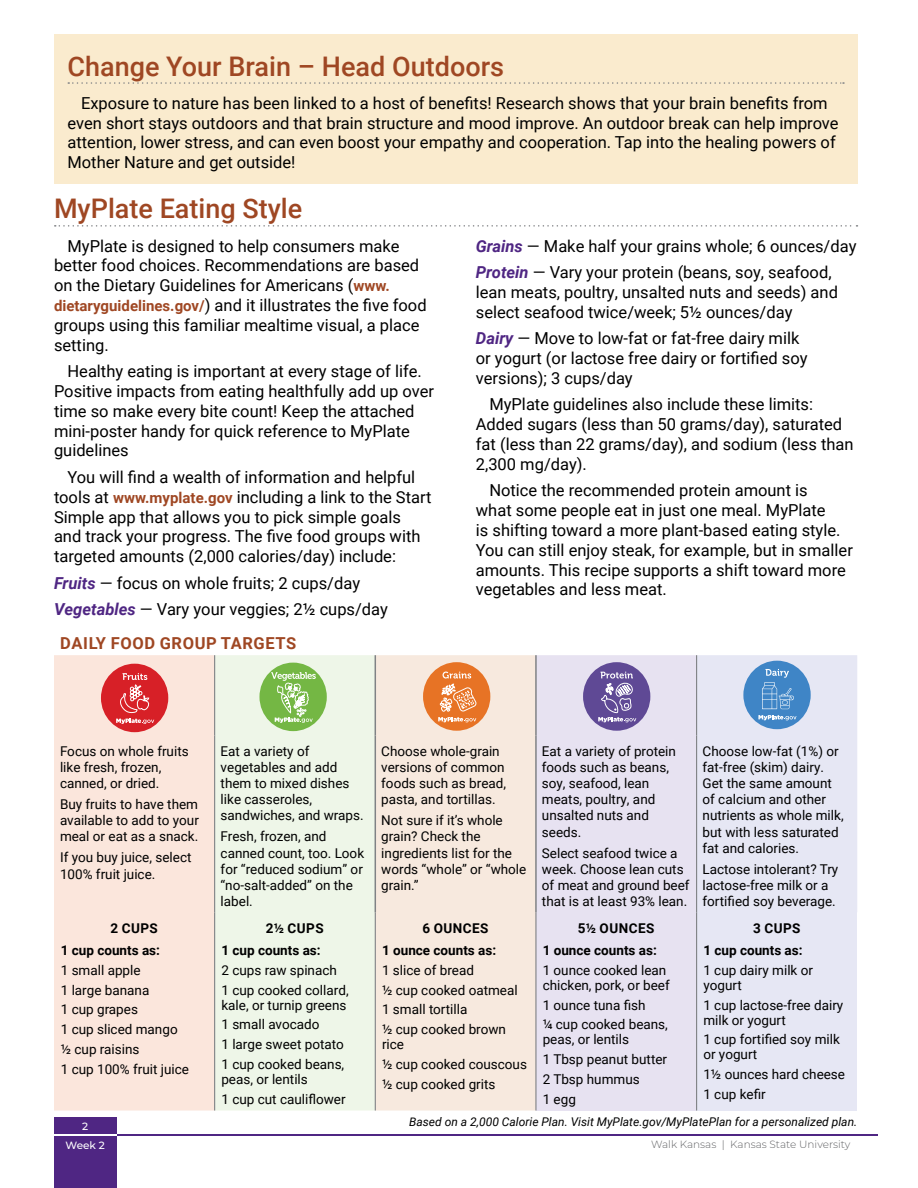
<style>
.page{position:relative;width:918px;height:1188px;background:#fff}
.page>*{position:absolute;margin:0;border:0;box-sizing:border-box;transform-origin:0 0}
.Headings{font:500 27px "Roboto";color:#9f4723}
.Body{font:16.5px/19.8px "Roboto";color:#000}
.Numbers{font:700 16.5px "Roboto";letter-spacing:.035em;color:#9f4723}
.BlueZone{font:13.5px/16.2px "Roboto";color:#000}
.BlueZone-2{font:700 13.5px "Roboto";color:#000}
.Lifestyle_-_All_Caps{font:700 13.5px "Roboto";letter-spacing:.035em;color:#000}
.BlueZone-3{font:italic 12px "Roboto";color:#000}
.t1{font:300 10.5px "Montserrat";color:#636466}
.t2{font:500 10.5px/19.4px "Montserrat";color:#fff;text-align:center}
.s1{font-weight:700;font-size:15px;color:#9f4723}
.s2{font-weight:700;font-style:italic;color:#4f2683}
</style>
<div class="page">
<div style="left:54px;top:1117px;width:62px;height:71px;background:#4f2683"></div>
<hr style="left:116px;top:1134px;width:762px;height:1px;background:#4f2683">
<hr style="left:54px;top:1134px;width:62px;height:1px;background:#fff">
<div style="left:54px;top:655px;width:160px;height:456px;background:#fbe6dc"></div>
<div style="left:215px;top:655px;width:160px;height:456px;background:#eef6e8"></div>
<div style="left:376px;top:655px;width:159px;height:456px;background:#f7e9de"></div>
<div style="left:536px;top:912px;width:161px;height:199px;background:#e7e2f1"></div>
<div style="left:697px;top:912px;width:160px;height:199px;background:#e6e7f4"></div>
<hr style="left:214px;top:655px;width:1px;height:81px;background:#808285">
<hr style="left:214px;top:736px;width:1px;height:176px;background:#808285">
<hr style="left:214px;top:912px;width:1px;height:199px;background:#808285">
<hr style="left:375px;top:655px;width:1px;height:81px;background:#808285">
<hr style="left:535px;top:655px;width:2px;height:81px;background:#808285">
<hr style="left:375px;top:736px;width:1px;height:176px;background:#808285">
<hr style="left:535px;top:736px;width:2px;height:176px;background:#808285">
<hr style="left:375px;top:912px;width:1px;height:199px;background:#808285">
<hr style="left:535px;top:912px;width:2px;height:199px;background:#808285">
<hr style="left:696px;top:912px;width:1px;height:199px;background:#808285">
<div style="left:101px;top:664px;width:67px;height:68px;background:#d72027;border-radius:50%"></div>
<svg style="left:116px;top:673px;width:38px;height:51px"></svg>
<div style="left:259px;top:663px;width:68px;height:68px;background:#74b744;border-radius:50%"></div>
<svg style="left:271px;top:672px;width:45px;height:51px"></svg>
<div style="left:423px;top:662px;width:67px;height:69px;background:#e77325;border-radius:50%"></div>
<svg style="left:438px;top:672px;width:38px;height:50px"></svg>
<svg style="left:536px;top:655px;width:321px;height:257px"></svg>
<svg style="left:55px;top:225px;width:802px;height:2px"></svg>
<div style="left:54px;top:34px;width:803px;height:150px;background:#faebce"></div>
<svg style="left:68px;top:82px;width:776px;height:2px"></svg>
<h1 class="Headings" style="left:68px;top:47px;width:438px">Change Your Brain – Head Outdoors</h1>
<p class="Body" style="left:68px;top:92px;width:773px;text-indent:14px">Exposure to nature has been linked to a host of benefits! Research shows that your brain benefits from even short stays outdoors and that brain structure and mood improve. An outdoor break can help improve attention, lower stress, and can even boost your empathy and cooperation. Tap into the healing powers of Mother Nature and get outside!</p>
<h1 class="Headings" style="left:54px;top:190px;width:250px">MyPlate Eating Style</h1>
<p class="Body" style="left:54px;top:235px;width:374px;text-indent:14px">MyPlate is designed to help consumers make better food choices. Recommendations are based on the Dietary Guidelines for Americans (<span class="s1">www. dietaryguidelines.gov/</span>) and it illustrates the five food groups using this familiar mealtime visual, a place setting.</p>
<p class="Body" style="left:54px;top:361px;width:382px;text-indent:14px">Healthy eating is important at every stage of life.<br>Positive impacts from eating healthfully add up over time so make every bite count! Keep the attached mini-poster handy for quick reference to MyPlate guidelines</p>
<p class="Body" style="left:54px;top:467px;width:379px;text-indent:14px">You will find a wealth of information and helpful tools at <span class="s1">www.myplate.gov</span> including a link to the Start Simple app that allows you to pick simple goals and track your progress. The five food groups with targeted amounts (2,000 calories/day) include:</p>
<p class="Body" style="left:54px;top:572px;width:308px"><span class="s2">Fruits</span> — focus on whole fruits; 2 cups/day</p>
<p class="Body" style="left:54px;top:599px;width:336px"><span class="s2">Vegetables</span> — Vary your veggies; 2½ cups/day</p>
<p class="Numbers" style="left:60px;top:631px;width:237px">DAILY FOOD GROUP TARGETS</p>
<p class="Body" style="left:476px;top:235px;width:382px"><span class="s2">Grains</span> — Make half your grains whole; 6 ounces/day</p>
<p class="Body" style="left:476px;top:262px;width:364px"><span class="s2">Protein</span> — Vary your protein (beans, soy, seafood, lean meats, poultry, unsalted nuts and seeds) and select seafood twice/week; 5½ ounces/day</p>
<p class="Body" style="left:476px;top:328px;width:333px"><span class="s2">Dairy</span> — Move to low-fat or fat-free dairy milk or yogurt (or lactose free dairy or fortified soy versions); 3 cups/day</p>
<p class="Body" style="left:476px;top:394px;width:379px;text-indent:14px">MyPlate guidelines also include these limits:<br>Added sugars (less than 50 grams/day), saturated fat (less than 22 grams/day), and sodium (less than 2,300 mg/day).</p>
<p class="Body" style="left:476px;top:480px;width:379px;text-indent:14px">Notice the recommended protein amount is<br>what some people eat in just one meal. MyPlate<br>is shifting toward a more plant-based eating style.<br>You can still enjoy steak, for example, but in smaller amounts. This recipe supports a shift toward more vegetables and less meat.</p>
<p class="BlueZone" style="left:60px;top:742px;width:130px">Focus on whole fruits like fresh, frozen, canned, or dried.</p>
<p class="BlueZone" style="left:60px;top:796px;width:140px;text-align:justify">Buy fruits to have them available to add to your meal or eat as a snack.</p>
<p class="BlueZone" style="left:60px;top:849px;width:133px">If you buy juice, select<br>100% fruit juice.</p>
<p class="Lifestyle_-_All_Caps" style="left:110px;top:919px;width:49px">2 CUPS</p>
<p class="BlueZone-2" style="left:61px;top:941px;width:101px">1 cup counts as:</p>
<p class="BlueZone" style="left:61px;top:961px;width:81px">1 small apple</p>
<p class="BlueZone" style="left:61px;top:981px;width:90px">1 large banana</p>
<p class="BlueZone" style="left:61px;top:1001px;width:79px">1 cup grapes</p>
<p class="BlueZone" style="left:61px;top:1021px;width:118px">1 cup sliced mango</p>
<p class="BlueZone" style="left:61px;top:1041px;width:80px">½ cup raisins</p>
<p class="BlueZone" style="left:61px;top:1060px;width:130px">1 cup 100% fruit juice</p>
<p class="t2" style="left:65px;top:1116px;width:41px">2<br>Week 2</p>
<p class="BlueZone" style="left:221px;top:742px;width:145px">Eat a variety of vegetables and add them to mixed dishes like casseroles, sandwiches, and wraps.</p>
<p class="BlueZone" style="left:221px;top:828px;width:145px">Fresh, frozen, and canned count, too. Look for “reduced sodium” or “no-salt-added” on the label.</p>
<p class="Lifestyle_-_All_Caps" style="left:266px;top:919px;width:59px">2½ CUPS</p>
<p class="BlueZone-2" style="left:221px;top:941px;width:101px">1 cup counts as:</p>
<p class="BlueZone" style="left:221px;top:961px;width:117px">2 cups raw spinach</p>
<p class="BlueZone" style="left:221px;top:982px;width:129px;line-height:15px">1 cup cooked collard, kale, or turnip greens</p>
<p class="BlueZone" style="left:221px;top:1016px;width:100px">1 small avocado</p>
<p class="BlueZone" style="left:221px;top:1036px;width:124px">1 large sweet potato</p>
<p class="BlueZone" style="left:221px;top:1056px;width:124px;line-height:15px">1 cup cooked beans, peas, or lentils</p>
<p class="BlueZone" style="left:221px;top:1090px;width:126px">1 cup cut cauliflower</p>
<p class="BlueZone" style="left:381px;top:742px;width:126px">Choose whole-grain versions of common foods such as bread, pasta, and tortillas.</p>
<p class="BlueZone" style="left:381px;top:812px;width:147px">Not sure if it’s whole grain? Check the ingredients list for the words “whole” or “whole grain.”</p>
<p class="Lifestyle_-_All_Caps" style="left:422px;top:919px;width:68px">6 OUNCES</p>
<p class="BlueZone-2" style="left:382px;top:941px;width:116px">1 ounce counts as:</p>
<p class="BlueZone" style="left:382px;top:961px;width:94px">1 slice of bread</p>
<p class="BlueZone" style="left:382px;top:981px;width:137px">½ cup cooked oatmeal</p>
<p class="BlueZone" style="left:382px;top:1001px;width:87px">1 small tortilla</p>
<p class="BlueZone" style="left:382px;top:1021px;width:125px;line-height:15px">½ cup cooked brown rice</p>
<p class="BlueZone" style="left:382px;top:1056px;width:146px">½ cup cooked couscous</p>
<p class="BlueZone" style="left:382px;top:1075px;width:115px">½ cup cooked grits</p>
<p class="BlueZone" style="left:542px;top:742px;width:136px">Eat a variety of protein foods such as beans, soy, seafood, lean meats, poultry, and unsalted nuts and seeds.</p>
<p class="BlueZone" style="left:542px;top:844px;width:149px">Select seafood twice a week. Choose lean cuts of meat and ground beef that is at least 93% lean.</p>
<p class="Lifestyle_-_All_Caps" style="left:578px;top:919px;width:78px">5½ OUNCES</p>
<p class="BlueZone-2" style="left:543px;top:941px;width:116px">1 ounce counts as:</p>
<p class="BlueZone" style="left:543px;top:962px;width:129px;line-height:15px">1 ounce cooked lean chicken, pork, or beef</p>
<p class="BlueZone" style="left:543px;top:996px;width:104px">1 ounce tuna fish</p>
<p class="BlueZone" style="left:543px;top:1017px;width:127px;line-height:15px">¼ cup cooked beans, peas, or lentils</p>
<p class="BlueZone" style="left:543px;top:1051px;width:126px">1 Tbsp peanut butter</p>
<p class="BlueZone" style="left:543px;top:1071px;width:99px">2 Tbsp hummus</p>
<p class="BlueZone" style="left:543px;top:1090px;width:35px">1 egg</p>
<p class="BlueZone" style="left:703px;top:742px;width:143px">Choose low-fat (1%) or fat-free (skim) dairy.<br>Get the same amount of calcium and other nutrients as whole milk, but with less saturated fat and calories.</p>
<p class="BlueZone" style="left:703px;top:860px;width:137px">Lactose intolerant? Try lactose-free milk or a fortified soy beverage.</p>
<p class="Lifestyle_-_All_Caps" style="left:753px;top:919px;width:49px">3 CUPS</p>
<p class="BlueZone-2" style="left:703px;top:941px;width:101px">1 cup counts as:</p>
<p class="BlueZone" style="left:703px;top:962px;width:111px;line-height:15px">1 cup dairy milk or yogurt</p>
<p class="BlueZone" style="left:703px;top:997px;width:141px;line-height:15px">1 cup lactose-free dairy milk or yogurt</p>
<p class="BlueZone" style="left:703px;top:1032px;width:138px;line-height:15px">1 cup fortified soy milk or yogurt</p>
<p class="BlueZone" style="left:703px;top:1066px;width:143px">1½ ounces hard cheese</p>
<p class="BlueZone" style="left:703px;top:1086px;width:64px">1 cup kefir</p>
<p class="BlueZone-3" style="left:409px;top:1113px;width:450px">Based on a 2,000 Calorie Plan. Visit MyPlate.gov/MyPlatePlan for a personalized plan.</p>
<p class="t1" style="left:651px;top:1138px;width:201px">Walk Kansas | Kansas State University</p>
</div>
